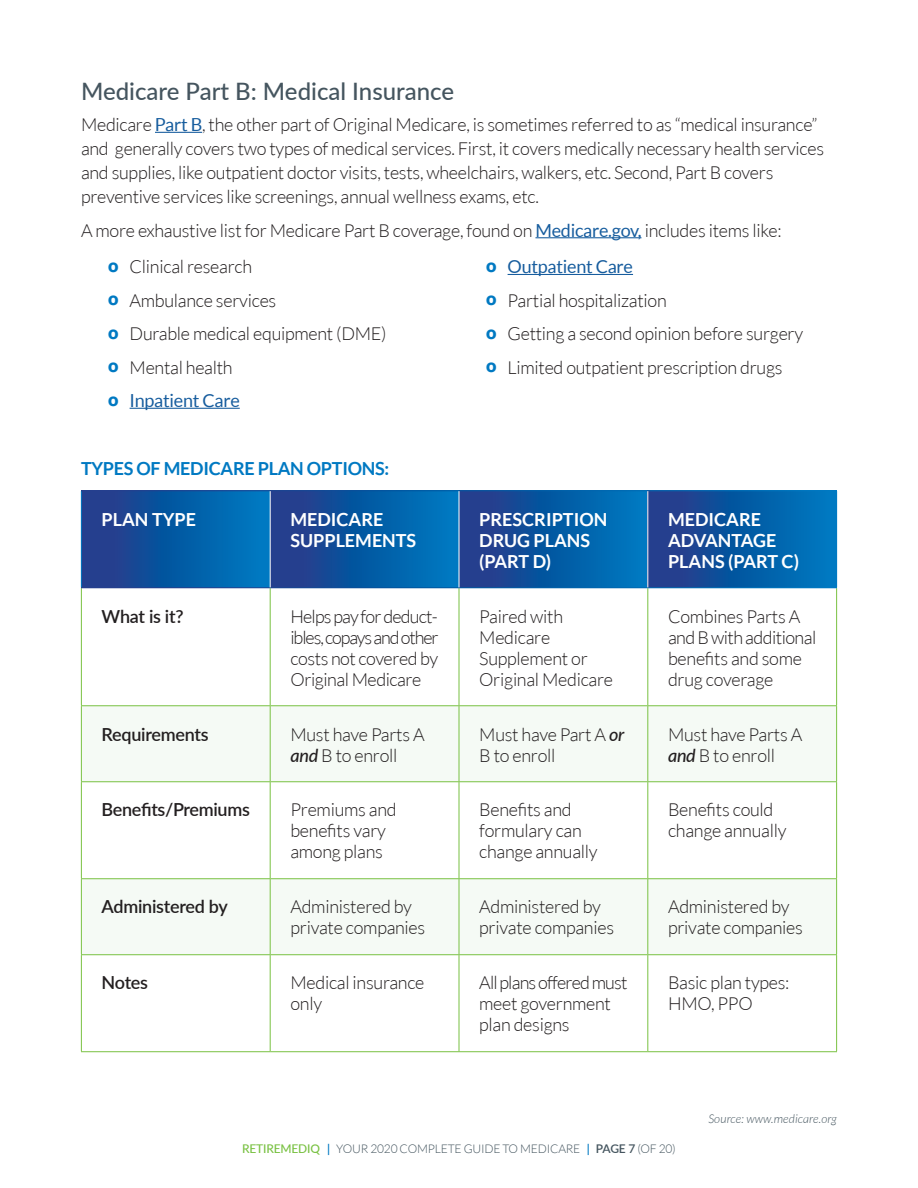
<style>
.page{position:relative;width:918px;height:1188px;background:#fff}
.page>*{position:absolute;margin:0;border:0;box-sizing:border-box;transform-origin:0 0}
.t1{font:500 24px "Lato";color:#45555f}
.t2{font:300 18px/21px "Lato";letter-spacing:-.015em;color:#231f20}
.t3{font:700 18px/21px "Lato";color:#fff}
.t4{font:600 18px "Lato";letter-spacing:-.015em;color:#231f20}
.t5{font:700 18px "Lato";letter-spacing:-.015em;color:#0079c2}
.t6{font:300 12px "Lato";letter-spacing:-.015em;color:#45555f}
.t7{font:italic 300 12px "Lato";letter-spacing:.015em;color:#45555f}
.s1{font-weight:400;color:#175d9e}
.s2{font-weight:900;color:#0079c2}
.s3{font-weight:500;font-style:italic}
.s4{font-weight:500;color:#79c142}
.s5{font-weight:600;color:#0079c2}
.s6{font-weight:600}
</style>
<div class="page">
<hr style="left:155px;top:132px;width:47px;height:1px;background:#175d9e">
<hr style="left:535px;top:237px;width:106px;height:1px;background:#175d9e">
<hr style="left:130px;top:408px;width:110px;height:1px;background:#175d9e">
<hr style="left:508px;top:274px;width:125px;height:1px;background:#175d9e">
<div style="left:81px;top:491px;width:189px;height:97px;background:linear-gradient(to right,#233786,#007bc2)"></div>
<div style="left:270px;top:491px;width:189px;height:97px;background:linear-gradient(to right,#243786,#007bc1)"></div>
<div style="left:459px;top:491px;width:189px;height:97px;background:linear-gradient(to right,#243786,#007bc1)"></div>
<div style="left:648px;top:491px;width:189px;height:97px;background:linear-gradient(to right,#243786,#007bc1)"></div>
<svg style="left:82px;top:706px;width:754px;height:248px;fill:#f5faf5"></svg>
<hr style="left:81px;top:588px;width:1px;height:117px;background:#79c142">
<hr style="left:270px;top:588px;width:1px;height:117px;background:#79c142">
<hr style="left:459px;top:588px;width:1px;height:117px;background:#79c142">
<hr style="left:647px;top:588px;width:1px;height:117px;background:#79c142">
<hr style="left:836px;top:588px;width:1px;height:117px;background:#79c142">
<hr style="left:81px;top:705px;width:189px;height:1px;background:#79c142">
<hr style="left:81px;top:706px;width:1px;height:75px;background:#79c142">
<hr style="left:270px;top:705px;width:189px;height:1px;background:#79c142">
<hr style="left:270px;top:706px;width:1px;height:75px;background:#79c142">
<hr style="left:459px;top:705px;width:189px;height:1px;background:#79c142">
<hr style="left:459px;top:706px;width:1px;height:75px;background:#79c142">
<hr style="left:648px;top:705px;width:189px;height:1px;background:#79c142">
<hr style="left:647px;top:706px;width:1px;height:75px;background:#79c142">
<hr style="left:836px;top:706px;width:1px;height:75px;background:#79c142">
<hr style="left:81px;top:781px;width:189px;height:1px;background:#79c142">
<hr style="left:81px;top:782px;width:1px;height:96px;background:#79c142">
<hr style="left:270px;top:781px;width:189px;height:1px;background:#79c142">
<hr style="left:270px;top:782px;width:1px;height:96px;background:#79c142">
<hr style="left:459px;top:781px;width:189px;height:1px;background:#79c142">
<hr style="left:459px;top:782px;width:1px;height:96px;background:#79c142">
<hr style="left:648px;top:781px;width:189px;height:1px;background:#79c142">
<hr style="left:647px;top:782px;width:1px;height:96px;background:#79c142">
<hr style="left:836px;top:782px;width:1px;height:96px;background:#79c142">
<hr style="left:81px;top:878px;width:189px;height:1px;background:#79c142">
<hr style="left:81px;top:879px;width:1px;height:75px;background:#79c142">
<hr style="left:270px;top:878px;width:189px;height:1px;background:#79c142">
<hr style="left:270px;top:879px;width:1px;height:75px;background:#79c142">
<hr style="left:459px;top:878px;width:189px;height:1px;background:#79c142">
<hr style="left:459px;top:879px;width:1px;height:75px;background:#79c142">
<hr style="left:648px;top:878px;width:189px;height:1px;background:#79c142">
<hr style="left:647px;top:879px;width:1px;height:75px;background:#79c142">
<hr style="left:836px;top:879px;width:1px;height:75px;background:#79c142">
<hr style="left:81px;top:954px;width:189px;height:1px;background:#79c142">
<hr style="left:81px;top:955px;width:1px;height:96px;background:#79c142">
<hr style="left:270px;top:954px;width:189px;height:1px;background:#79c142">
<hr style="left:270px;top:955px;width:1px;height:96px;background:#79c142">
<hr style="left:459px;top:954px;width:189px;height:1px;background:#79c142">
<hr style="left:459px;top:955px;width:1px;height:96px;background:#79c142">
<hr style="left:648px;top:954px;width:189px;height:1px;background:#79c142">
<hr style="left:647px;top:955px;width:1px;height:96px;background:#79c142">
<hr style="left:836px;top:955px;width:1px;height:96px;background:#79c142">
<hr style="left:81px;top:1051px;width:189px;height:1px;background:#79c142">
<hr style="left:270px;top:1051px;width:189px;height:1px;background:#79c142">
<hr style="left:459px;top:1051px;width:189px;height:1px;background:#79c142">
<hr style="left:648px;top:1051px;width:189px;height:1px;background:#79c142">
<hr style="left:81px;top:491px;width:1px;height:96px;background:#0079c2">
<hr style="left:81px;top:587px;width:189px;height:1px;background:#fff">
<hr style="left:270px;top:587px;width:189px;height:1px;background:#fff">
<hr style="left:459px;top:587px;width:189px;height:1px;background:#fff">
<hr style="left:270px;top:491px;width:1px;height:96px;background:#fff">
<hr style="left:459px;top:491px;width:1px;height:96px;background:#fff">
<hr style="left:836px;top:491px;width:1px;height:96px;background:#fff">
<hr style="left:648px;top:587px;width:189px;height:1px;background:#fff">
<hr style="left:647px;top:491px;width:1px;height:96px;background:#fff">
<h1 class="t1" style="left:81px;top:74px;width:375px">Medicare Part B: Medical Insurance</h1>
<p class="t2" style="left:81px;top:113px;width:745px;line-height:24px">Medicare <span class="s1">Part B</span>, the other part of Original Medicare, is sometimes referred to as “medical insurance” and generally covers two types of medical services. First, it covers medically necessary health services and supplies, like outpatient doctor visits, tests, wheelchairs, walkers, etc. Second, Part B covers preventive services like screenings, annual wellness exams, etc.</p>
<p class="t2" style="left:108px;top:212px;width:675px;line-height:36.8px;text-indent:-27px">A more exhaustive list for Medicare Part B coverage, found on <span class="s1">Medicare.gov,</span> includes items like: <span class="s2">o</span> Clinical research</p>
<p class="t2" style="left:108px;top:284px;width:280px;line-height:33.5px"><span class="s2">o</span> Ambulance services<br><span class="s2">o</span> Durable medical equipment (DME) <span class="s2">o</span> Mental health<br><span class="s2">o</span> <span class="s1">Inpatient Care</span></p>
<p class="t2" style="left:486px;top:250px;width:319px;line-height:33.5px"><span class="s2">o</span> <span class="s1">Outpatient Care<br></span><span class="s2">o</span> Partial hospitalization<br><span class="s2">o</span> Getting a second opinion before surgery <span class="s2">o</span> Limited outpatient prescription drugs</p>
<p class="t5" style="left:81px;top:458px;width:310px">TYPES OF MEDICARE PLAN OPTIONS:</p>
<p class="t3" style="left:102px;top:508px;width:96px">PLAN TYPE</p>
<p class="t3" style="left:290px;top:508px;width:127px">MEDICARE<br>SUPPLEMENTS</p>
<p class="t3" style="left:479px;top:508px;width:130px">PRESCRIPTION<br>DRUG PLANS (PART D)</p>
<p class="t3" style="left:668px;top:508px;width:133px">MEDICARE<br>ADVANTAGE<br>PLANS (PART C)</p>
<p class="t4" style="left:102px;top:603px;width:83px">What is it?</p>
<p class="t2" style="left:290px;top:606px;width:150px;text-align:justify">Helps pay for deduct&shy;ibles, copays and other costs not covered by Original Medicare</p>
<p class="t2" style="left:479px;top:606px;width:135px">Paired with<br>Medicare<br>Supplement or<br>Original Medicare</p>
<p class="t2" style="left:668px;top:606px;width:150px">Combines Parts A and B with additional benefits and some drug coverage</p>
<p class="t4" style="left:102px;top:721px;width:108px">Requirements</p>
<p class="t2" style="left:290px;top:724px;width:136px">Must have Parts A <span class="s3">and</span> B to enroll</p>
<p class="t2" style="left:479px;top:724px;width:147px">Must have Part A <span class="s3">or<br></span>B to enroll</p>
<p class="t2" style="left:668px;top:724px;width:136px">Must have Parts A <span class="s3">and</span> B to enroll</p>
<p class="t4" style="left:102px;top:797px;width:150px">Benefits/Premiums</p>
<p class="t2" style="left:290px;top:800px;width:108px">Premiums and benefits vary among plans</p>
<p class="t2" style="left:479px;top:800px;width:120px">Benefits and formulary can change annually</p>
<p class="t2" style="left:668px;top:800px;width:120px">Benefits could change annually</p>
<p class="t4" style="left:102px;top:894px;width:128px">Administered by</p>
<p class="t2" style="left:290px;top:897px;width:136px">Administered by private companies</p>
<p class="t2" style="left:479px;top:897px;width:136px">Administered by private companies</p>
<p class="t2" style="left:668px;top:897px;width:136px">Administered by private companies</p>
<p class="t4" style="left:102px;top:970px;width:48px">Notes</p>
<p class="t2" style="left:290px;top:973px;width:136px">Medical insurance only</p>
<p class="t2" style="left:479px;top:973px;width:150px">All plans offered must meet government plan designs</p>
<p class="t2" style="left:668px;top:973px;width:123px">Basic plan types:<br>HMO, PPO</p>
<p class="t6" style="left:242px;top:1142px;width:435px"><span class="s4">RETIREMEDIQ</span> <span class="s5">|</span> YOUR 2020 COMPLETE GUIDE TO MEDICARE <span class="s5">|</span> <span class="s6">PAGE 7</span> (OF 20)</p>
<p class="t7" style="left:708px;top:1112px;width:130px">Source: www.medicare.org</p>
</div>
